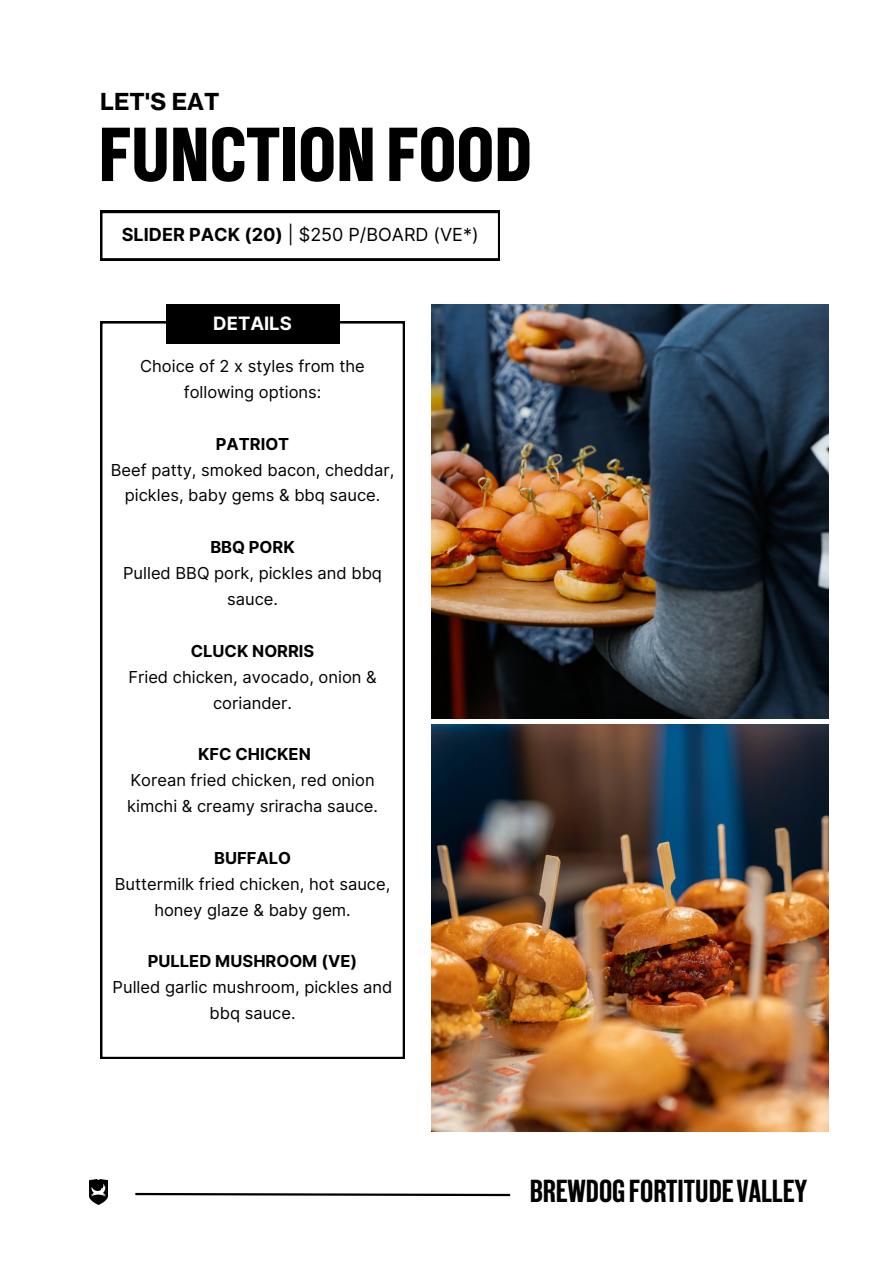
<style>
.page{position:relative;width:894px;height:1264px;background:#fff}
.page>*{position:absolute;margin:0;border:0;box-sizing:border-box;transform-origin:0 0}
.t1{font:76.2px "New Grotesk Square FIVE";color:#000}
.t2{font:31.8px "New Grotesk Square FOUR";color:#000}
.t3{font:22.95px "N Haas Grotesk TX Std 75 Bd";color:#000}
.t4{font:700 18.45px "Inter";color:#fff}
.t5{font:18px "Inter";color:#000}
.t6{font:16.5px/25.8px "Inter";color:#000;text-align:center}
.t7{font:700 16.5px "Inter";color:#000}
.s1{font-weight:700}
</style>
<div class="page">
<img style="left:89px;top:1179px;width:18px;height:25px">
<svg style="left:135px;top:1192px;width:376px;height:5px"></svg>
<svg style="left:100px;top:211px;width:400px;height:49px"></svg>
<img style="left:431px;top:724px;width:397px;height:407px">
<img style="left:431px;top:304px;width:397px;height:414px">
<svg style="left:100px;top:321px;width:305px;height:737px"></svg>
<div style="left:166px;top:304px;width:173px;height:39px;background:#000"></div>
<h3 class="t3" style="left:100px;top:87px;width:121px">LET'S EAT</h3>
<h1 class="t1" style="left:98px;top:124px;width:435px">FUNCTIONFOOD</h1>
<p class="t5" style="left:122px;top:224px;width:358px"><span class="s1">SLIDER PACK (20)</span> | $250 P/BOARD (VE*)</p>
<p class="t4" style="left:213px;top:312px;width:80px">DETAILS</p>
<p class="t6" style="left:140px;top:353px;width:226px">Choice of 2 x styles from the following options:</p>
<p class="t7" style="left:216px;top:434px;width:75px">PATRIOT</p>
<p class="t6" style="left:111px;top:456px;width:285px">Beef patty, smoked bacon, cheddar, pickles, baby gems &amp; bbq sauce.</p>
<p class="t7" style="left:210px;top:537px;width:86px">BBQ PORK</p>
<p class="t6" style="left:123px;top:560px;width:260px">Pulled BBQ pork, pickles and bbq sauce.</p>
<p class="t7" style="left:191px;top:641px;width:125px">CLUCK NORRIS</p>
<p class="t6" style="left:128px;top:663px;width:250px">Fried chicken, avocado, onion &amp; coriander.</p>
<p class="t7" style="left:198px;top:744px;width:114px">KFC CHICKEN</p>
<p class="t6" style="left:127px;top:767px;width:252px;text-align:left">Korean fried chicken, red onion kimchi &amp; creamy sriracha sauce.</p>
<p class="t7" style="left:214px;top:848px;width:78px">BUFFALO</p>
<p class="t6" style="left:115px;top:870px;width:277px">Buttermilk fried chicken, hot sauce, honey glaze &amp; baby gem.</p>
<p class="t7" style="left:148px;top:951px;width:211px">PULLED MUSHROOM (VE)</p>
<p class="t6" style="left:113px;top:974px;width:281px">Pulled garlic mushroom, pickles and bbq sauce.</p>
<h2 class="t2" style="left:529px;top:1177px;width:279px">BREWDOGFORTITUDEVALLEY</h2>
</div>
